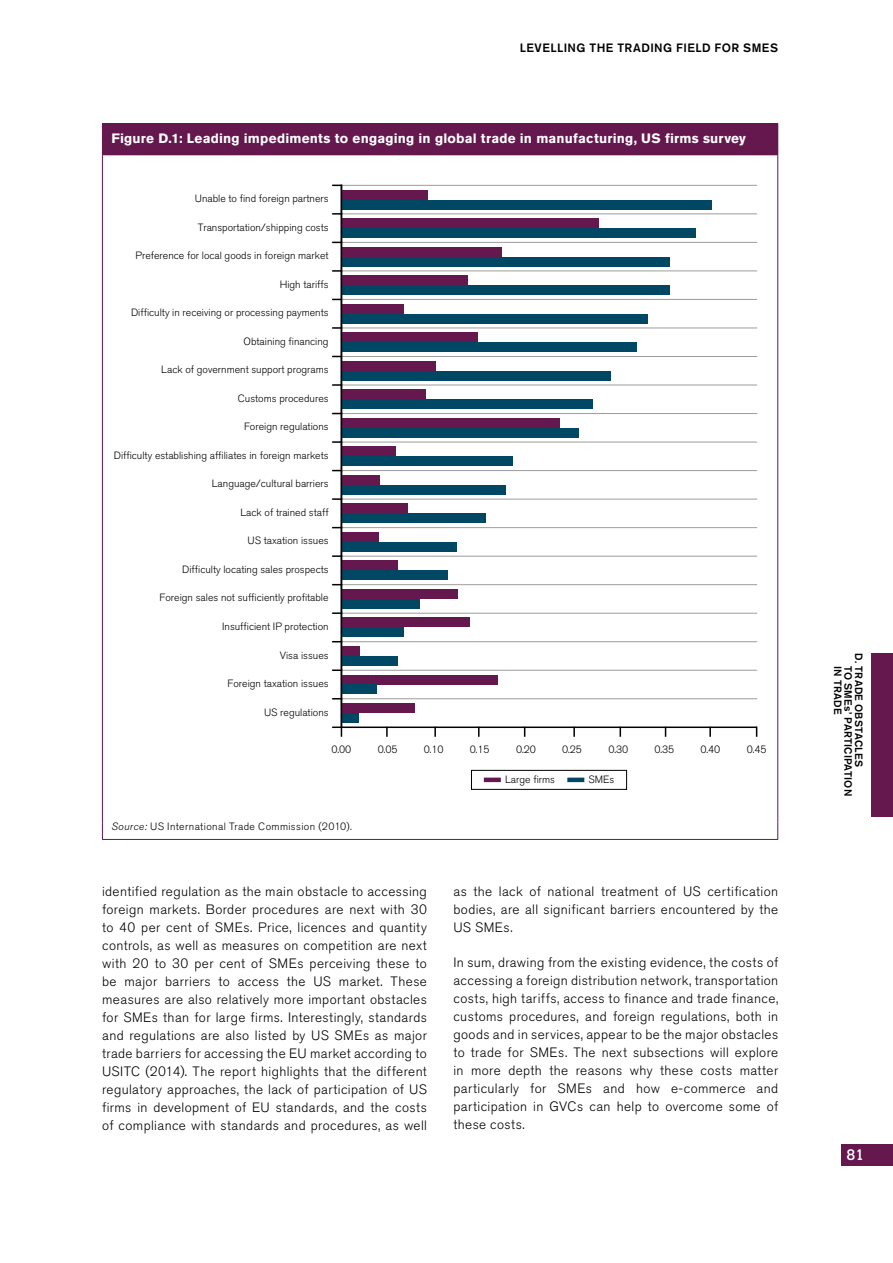
<style>
.page{position:relative;width:893px;height:1263px;background:#fff}
.page>*{position:absolute;margin:0;border:0;box-sizing:border-box;transform-origin:0 0}
.t1{font:15px "Calvert MT Std";color:#fff}
.t2{font:300 13.5px/18px "Akzidenz Grotesk BE";letter-spacing:.03em;color:#000;text-align:justify}
.t3{font:700 13.5px "Akzidenz Grotesk BE";letter-spacing:.015em;color:#fff}
.t4{font:500 12px "Akzidenz Grotesk BE";letter-spacing:.04em;color:#000}
.t5{font:300 10.5px "Akzidenz Grotesk BE";color:#000}
.t6{font:300 10.5px "Akzidenz Grotesk BE";letter-spacing:.035em;color:#000}
.t7{font:500 10.5px/10.5px "Akzidenz Grotesk BE";letter-spacing:.025em;color:#000}
.s1{font-style:italic}
</style>
<div class="page">
<div style="left:842px;top:1144px;width:51px;height:21px;background:#65184e"></div>
<div style="left:872px;top:653px;width:21px;height:164px;background:#65184e"></div>
<div style="left:102px;top:124px;width:676px;height:31px;background:#65184e"></div>
<hr style="left:102px;top:123px;width:676px;height:1px;background:#65184e">
<hr style="left:102px;top:155px;width:1px;height:667px;background:#65184e">
<hr style="left:777px;top:155px;width:1px;height:667px;background:#65184e">
<svg style="left:102px;top:822px;width:1px;height:17px"></svg>
<svg style="left:777px;top:822px;width:1px;height:17px"></svg>
<hr style="left:102px;top:839px;width:676px;height:1px;background:#65184e">
<hr style="left:341px;top:698px;width:416px;height:1px;background:#9d9d9c">
<hr style="left:341px;top:670px;width:416px;height:1px;background:#9d9d9c">
<hr style="left:341px;top:641px;width:416px;height:1px;background:#9d9d9c">
<hr style="left:341px;top:613px;width:416px;height:1px;background:#9d9d9c">
<hr style="left:341px;top:584px;width:416px;height:1px;background:#9d9d9c">
<hr style="left:341px;top:556px;width:416px;height:1px;background:#9d9d9c">
<hr style="left:341px;top:527px;width:416px;height:1px;background:#9d9d9c">
<hr style="left:341px;top:499px;width:416px;height:1px;background:#9d9d9c">
<hr style="left:341px;top:470px;width:416px;height:1px;background:#9d9d9c">
<hr style="left:341px;top:442px;width:416px;height:1px;background:#9d9d9c">
<hr style="left:341px;top:413px;width:416px;height:1px;background:#9d9d9c">
<hr style="left:341px;top:385px;width:416px;height:1px;background:#9d9d9c">
<hr style="left:341px;top:356px;width:416px;height:1px;background:#9d9d9c">
<hr style="left:341px;top:328px;width:416px;height:1px;background:#9d9d9c">
<hr style="left:341px;top:299px;width:416px;height:1px;background:#9d9d9c">
<hr style="left:341px;top:271px;width:416px;height:1px;background:#9d9d9c">
<hr style="left:341px;top:242px;width:416px;height:1px;background:#9d9d9c">
<hr style="left:341px;top:214px;width:416px;height:1px;background:#9d9d9c">
<hr style="left:341px;top:185px;width:416px;height:1px;background:#9d9d9c">
<hr style="left:484px;top:778px;width:17px;height:4px;background:#65184e">
<div style="left:471px;top:770px;width:156px;height:20px;border:1px solid #000"></div>
<hr style="left:567px;top:778px;width:17px;height:4px;background:#004763">
<hr style="left:341px;top:726px;width:416px;height:2px;background:#000">
<div style="left:341px;top:190px;width:87px;height:10px;background:#65184e"></div>
<div style="left:341px;top:218px;width:258px;height:10px;background:#65184e"></div>
<div style="left:341px;top:247px;width:161px;height:10px;background:#65184e"></div>
<div style="left:341px;top:275px;width:127px;height:10px;background:#65184e"></div>
<div style="left:341px;top:304px;width:63px;height:10px;background:#65184e"></div>
<div style="left:341px;top:332px;width:137px;height:10px;background:#65184e"></div>
<div style="left:341px;top:361px;width:95px;height:10px;background:#65184e"></div>
<div style="left:341px;top:389px;width:85px;height:10px;background:#65184e"></div>
<div style="left:341px;top:418px;width:219px;height:10px;background:#65184e"></div>
<div style="left:341px;top:446px;width:55px;height:10px;background:#65184e"></div>
<div style="left:341px;top:475px;width:38px;height:10px;background:#65184e"></div>
<div style="left:341px;top:503px;width:67px;height:10px;background:#65184e"></div>
<div style="left:341px;top:532px;width:38px;height:10px;background:#65184e"></div>
<div style="left:341px;top:560px;width:57px;height:10px;background:#65184e"></div>
<div style="left:341px;top:589px;width:117px;height:10px;background:#65184e"></div>
<div style="left:341px;top:617px;width:129px;height:10px;background:#65184e"></div>
<div style="left:341px;top:646px;width:19px;height:10px;background:#65184e"></div>
<div style="left:341px;top:674px;width:157px;height:10px;background:#65184e"></div>
<div style="left:341px;top:703px;width:74px;height:10px;background:#65184e"></div>
<div style="left:341px;top:200px;width:371px;height:10px;background:#004763"></div>
<div style="left:341px;top:228px;width:355px;height:10px;background:#004763"></div>
<div style="left:341px;top:257px;width:329px;height:10px;background:#004763"></div>
<div style="left:341px;top:285px;width:329px;height:10px;background:#004763"></div>
<div style="left:341px;top:314px;width:307px;height:10px;background:#004763"></div>
<div style="left:341px;top:342px;width:296px;height:10px;background:#004763"></div>
<div style="left:341px;top:371px;width:270px;height:10px;background:#004763"></div>
<div style="left:341px;top:399px;width:252px;height:10px;background:#004763"></div>
<div style="left:341px;top:428px;width:238px;height:10px;background:#004763"></div>
<div style="left:341px;top:456px;width:172px;height:10px;background:#004763"></div>
<div style="left:341px;top:485px;width:165px;height:10px;background:#004763"></div>
<div style="left:341px;top:513px;width:145px;height:10px;background:#004763"></div>
<div style="left:341px;top:542px;width:115px;height:10px;background:#004763"></div>
<div style="left:341px;top:570px;width:107px;height:10px;background:#004763"></div>
<div style="left:341px;top:599px;width:79px;height:10px;background:#004763"></div>
<div style="left:341px;top:627px;width:63px;height:10px;background:#004763"></div>
<div style="left:341px;top:656px;width:57px;height:10px;background:#004763"></div>
<div style="left:341px;top:684px;width:36px;height:10px;background:#004763"></div>
<div style="left:341px;top:713px;width:18px;height:10px;background:#004763"></div>
<hr style="left:341px;top:185px;width:1px;height:551px;background:#000">
<svg style="left:386px;top:728px;width:2px;height:8px"></svg>
<svg style="left:333px;top:726px;width:8px;height:2px"></svg>
<svg style="left:333px;top:669px;width:8px;height:2px"></svg>
<svg style="left:333px;top:612px;width:8px;height:2px"></svg>
<svg style="left:333px;top:555px;width:8px;height:2px"></svg>
<svg style="left:333px;top:498px;width:8px;height:2px"></svg>
<svg style="left:333px;top:441px;width:8px;height:2px"></svg>
<svg style="left:333px;top:384px;width:8px;height:2px"></svg>
<svg style="left:333px;top:327px;width:8px;height:2px"></svg>
<svg style="left:333px;top:270px;width:8px;height:2px"></svg>
<svg style="left:333px;top:213px;width:8px;height:2px"></svg>
<svg style="left:434px;top:728px;width:2px;height:8px"></svg>
<svg style="left:478px;top:728px;width:2px;height:8px"></svg>
<svg style="left:573px;top:728px;width:2px;height:8px"></svg>
<svg style="left:709px;top:728px;width:2px;height:8px"></svg>
<p class="t4" style="left:520px;top:40px;width:260px">LEVELLING THE TRADING FIELD FOR SMES</p>
<p class="t3" style="left:111px;top:130px;width:636px">Figure D.1: Leading impediments to engaging in global trade in manufacturing, US firms survey</p>
<p class="t5" style="left:195px;top:193px;width:135px">Unable to find foreign partners</p>
<p class="t5" style="left:198px;top:221px;width:132px">Transportation/shipping costs</p>
<p class="t5" style="left:136px;top:250px;width:195px">Preference for local goods in foreign market</p>
<p class="t5" style="left:280px;top:278px;width:50px">High tariffs</p>
<p class="t5" style="left:131px;top:307px;width:199px">Difficulty in receiving or processing payments</p>
<p class="t5" style="left:244px;top:335px;width:86px">Obtaining financing</p>
<p class="t5" style="left:161px;top:364px;width:169px">Lack of government support programs</p>
<p class="t5" style="left:238px;top:392px;width:92px">Customs procedures</p>
<p class="t5" style="left:244px;top:421px;width:86px">Foreign regulations</p>
<p class="t5" style="left:114px;top:449px;width:216px">Difficulty establishing affiliates in foreign markets</p>
<p class="t5" style="left:212px;top:478px;width:118px">Language/cultural barriers</p>
<p class="t5" style="left:240px;top:506px;width:90px">Lack of trained staff</p>
<p class="t5" style="left:248px;top:535px;width:83px">US taxation issues</p>
<p class="t5" style="left:182px;top:563px;width:148px">Difficulty locating sales prospects</p>
<p class="t5" style="left:160px;top:592px;width:171px">Foreign sales not sufficiently profitable</p>
<p class="t5" style="left:222px;top:620px;width:108px">Insufficient IP protection</p>
<p class="t5" style="left:280px;top:649px;width:50px">Visa issues</p>
<p class="t5" style="left:228px;top:677px;width:103px">Foreign taxation issues</p>
<p class="t5" style="left:264px;top:706px;width:66px">US regulations</p>
<p class="t5" style="left:332px;top:744px;width:21px">0.00</p>
<p class="t5" style="left:378px;top:744px;width:21px">0.05</p>
<p class="t5" style="left:424px;top:744px;width:21px">0.10</p>
<p class="t5" style="left:470px;top:744px;width:21px">0.15</p>
<p class="t5" style="left:516px;top:744px;width:21px">0.20</p>
<p class="t5" style="left:562px;top:744px;width:21px">0.25</p>
<p class="t5" style="left:608px;top:744px;width:21px">0.30</p>
<p class="t5" style="left:654px;top:744px;width:21px">0.35</p>
<p class="t5" style="left:701px;top:744px;width:21px">0.40</p>
<p class="t5" style="left:747px;top:744px;width:21px">0.45</p>
<p class="t6" style="left:111px;top:821px;width:242px"><span class="s1">Source:</span> US International Trade Commission (2010).</p>
<p class="t5" style="left:505px;top:773px;width:51px">Large firms</p>
<p class="t5" style="left:589px;top:773px;width:27px">SMEs</p>
<p class="t2" style="left:102px;top:882px;width:326px">identified regulation as the main obstacle to accessing foreign markets. Border procedures are next with 30 to 40 per cent of SMEs. Price, licences and quantity controls, as well as measures on competition are next with 20 to 30 per cent of SMEs perceiving these to be major barriers to access the US market. These measures are also relatively more important obstacles for SMEs than for large firms. Interestingly, standards and regulations are also listed by US SMEs as major trade barriers for accessing the EU market according to USITC (2014). The report highlights that the different regulatory approaches, the lack of participation of US firms in development of EU standards, and the costs of compliance with standards and procedures, as well</p>
<p class="t2" style="left:453px;top:882px;width:326px">as the lack of national treatment of US certification bodies, are all significant barriers encountered by the US SMEs.</p>
<p class="t2" style="left:453px;top:953px;width:326px">In sum, drawing from the existing evidence, the costs of accessing a foreign distribution network, transportation costs, high tariffs, access to finance and trade finance, customs procedures, and foreign regulations, both in goods and in services, appear to be the major obstacles to trade for SMEs. The next subsections will explore in more depth the reasons why these costs matter particularly for SMEs and how e-commerce and participation in GVCs can help to overcome some of these costs.</p>
<p class="t7" style="left:864px;top:666px;width:131px;text-indent:-13px;rotate:90deg">D. TRADE OBSTACLES<br>TO SMEs’ PARTICIPATION<br>IN TRADE</p>
<p class="t1" style="left:846px;top:1146px;width:19px">81</p>
</div>
